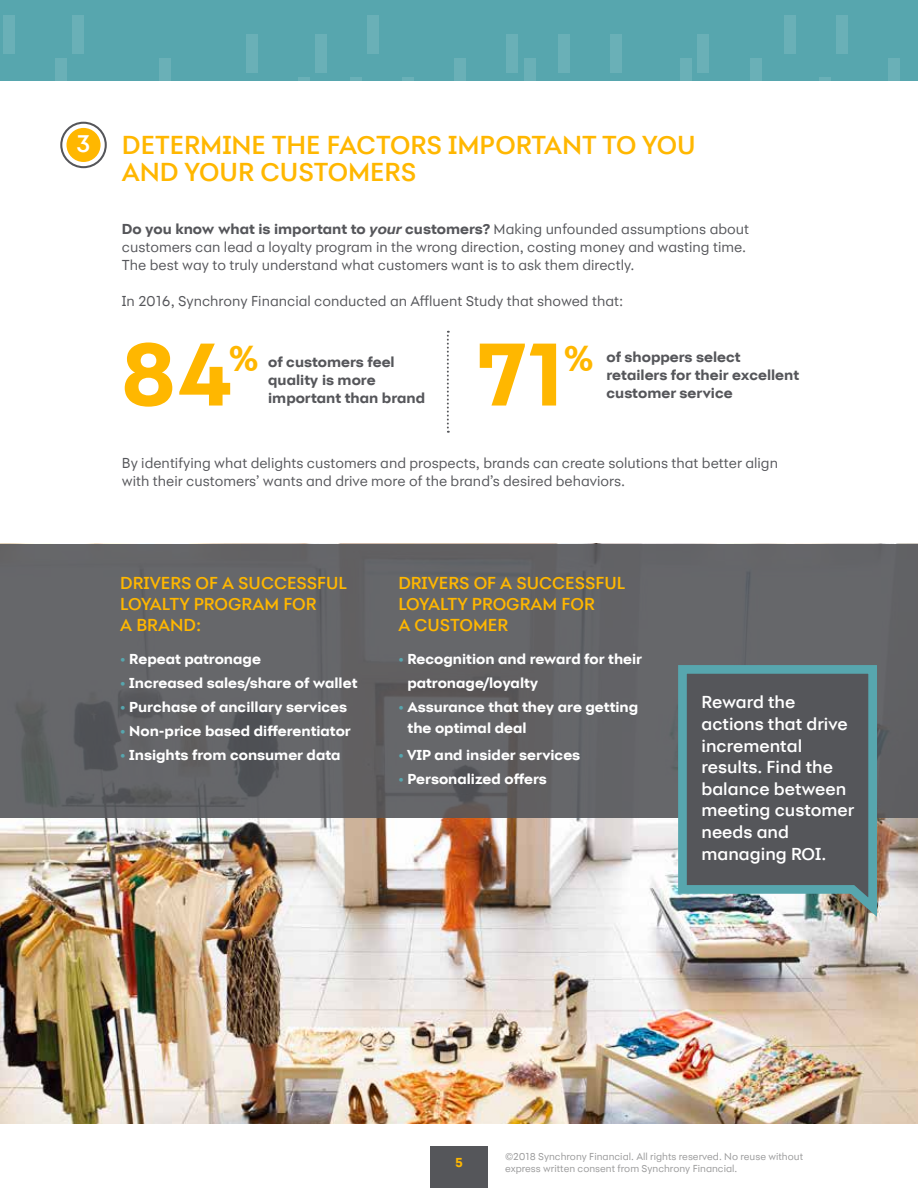
<style>
.page{position:relative;width:918px;height:1188px;background:#fff}
.page>*{position:absolute;margin:0;border:0;box-sizing:border-box;transform-origin:0 0}
.t1{font:700 93px "Synchrony Sans";color:#ffb700}
.t2{font:700 37.65px "Synchrony Sans";color:#ffb700}
.t3{font:500 27px/27px "Synchrony Sans";color:#ffb700}
.t4{font:500 25.05px "Synchrony Sans";color:#fff}
.t5{font:500 18px/21.6px "Synchrony Sans";color:#fff}
.t6{font:500 18px/21px "Synchrony Sans";color:#ffb700}
.t7{font:15px/18px "Synchrony Sans";color:#55565a}
.t8{font:700 15px/24px "Synchrony Sans";color:#fff}
.t9{font:700 15px/18px "Synchrony Sans";color:#55565a}
.t10{font:700 13.5px "Synchrony Sans";color:#ffb700}
.t11{font:10.5px/12px "Synchrony Sans";color:#99999a}
.s1{font-weight:700}
.s2{font-weight:700;font-style:italic}
.s3{color:#57a6ae}
</style>
<div class="page">
<img style="left:0;top:817px;width:918px;height:307px">
<div style="left:430px;top:1147px;width:58px;height:41px;background:#55565a"></div>
<svg style="left:0;top:544px;width:918px;height:273px;background:#636366"></svg>
<svg style="left:674px;top:661px;width:207px;height:266px;background:#606c70"></svg>
<svg style="left:447px;top:331px;width:2px;height:102px"></svg>
<div style="left:66px;top:128px;width:35px;height:34px;background:#ffb700;border-radius:50%"></div>
<div style="left:60px;top:122px;width:47px;height:46px;border:2px solid #55565a;border-radius:50%"></div>
<div style="left:0;top:0;width:918px;height:81px;background:#57a6ae"></div>
<div style="left:3px;top:15px;width:12px;height:38px;background:#6ab0b7"></div>
<div style="left:72px;top:15px;width:12px;height:38px;background:#6ab0b7"></div>
<div style="left:159px;top:59px;width:12px;height:22px;background:#6ab0b7"></div>
<div style="left:55px;top:59px;width:12px;height:22px;background:#6ab0b7"></div>
<svg style="left:350px;top:78px;width:12px;height:3px"></svg>
<div style="left:246px;top:34px;width:12px;height:38px;background:#6ab0b7"></div>
<svg style="left:298px;top:78px;width:12px;height:3px"></svg>
<div style="left:367px;top:15px;width:12px;height:38px;background:#6ab0b7"></div>
<svg style="left:402px;top:78px;width:12px;height:3px"></svg>
<div style="left:315px;top:34px;width:12px;height:38px;background:#6ab0b7"></div>
<div style="left:454px;top:59px;width:12px;height:22px;background:#6ab0b7"></div>
<div style="left:610px;top:34px;width:12px;height:38px;background:#6ab0b7"></div>
<div style="left:524px;top:59px;width:12px;height:22px;background:#6ab0b7"></div>
<div style="left:506px;top:34px;width:12px;height:38px;background:#6ab0b7"></div>
<div style="left:558px;top:34px;width:12px;height:38px;background:#6ab0b7"></div>
<div style="left:680px;top:59px;width:12px;height:22px;background:#6ab0b7"></div>
<div style="left:697px;top:34px;width:12px;height:38px;background:#6ab0b7"></div>
<div style="left:784px;top:15px;width:12px;height:38px;background:#6ab0b7"></div>
<div style="left:750px;top:59px;width:11px;height:22px;background:#6ab0b7"></div>
<svg style="left:819px;top:78px;width:12px;height:3px"></svg>
<div style="left:888px;top:59px;width:12px;height:22px;background:#6ab0b7"></div>
<div style="left:836px;top:15px;width:12px;height:38px;background:#6ab0b7"></div>
<h3 class="t4" style="left:77px;top:129px;width:15px">3</h3>
<h3 class="t3" style="left:122px;top:131px;width:575px">DETERMINE THE FACTORS IMPORTANT TO YOU<br>AND YOUR CUSTOMERS</h3>
<p class="t7" style="left:122px;top:220px;width:629px"><span class="s1">Do you know what is important to</span> <span class="s2">your</span> <span class="s1">customers?</span> Making unfounded assumptions about customers can lead a loyalty program in the wrong direction, costing money and wasting time.<br>The best way to truly understand what customers want is to ask them directly.</p>
<p class="t7" style="left:122px;top:292px;width:503px">In 2016, Synchrony Financial conducted an Affluent Study that showed that:</p>
<h1 class="t1" style="left:122px;top:319px;width:114px">84</h1>
<h2 class="t2" style="left:228px;top:336px;width:32px">%</h2>
<h1 class="t1" style="left:477px;top:319px;width:89px">71</h1>
<p class="t9" style="left:268px;top:353px;width:128px">of customers feel quality is more</p>
<h2 class="t2" style="left:564px;top:336px;width:32px">%</h2>
<p class="t9" style="left:268px;top:389px;width:159px">important than brand</p>
<p class="t9" style="left:607px;top:348px;width:194px">of shoppers select retailers for their excellent customer service</p>
<p class="t7" style="left:122px;top:454px;width:658px">By identifying what delights customers and prospects, brands can create solutions that better align with their customers’ wants and drive more of the brand’s desired behaviors.</p>
<p class="t6" style="left:120px;top:572px;width:228px">DRIVERS OF A SUCCESSFUL<br>LOYALTY PROGRAM FOR<br>A BRAND:</p>
<p class="t8" style="left:120px;top:647px;width:142px"><span class="s3">•</span> Repeat patronage</p>
<p class="t8" style="left:120px;top:671px;width:239px"><span class="s3">•</span> Increased sales/share of wallet</p>
<p class="t8" style="left:120px;top:695px;width:228px"><span class="s3">•</span> Purchase of ancillary services</p>
<p class="t8" style="left:120px;top:719px;width:232px"><span class="s3">•</span> Non-price based differentiator</p>
<p class="t8" style="left:120px;top:743px;width:222px"><span class="s3">•</span> Insights from consumer data</p>
<p class="t6" style="left:398px;top:572px;width:228px">DRIVERS OF A SUCCESSFUL<br>LOYALTY PROGRAM FOR<br>A CUSTOMER</p>
<p class="t8" style="left:407px;top:647px;width:236px;text-indent:-9px"><span class="s3">•</span> Recognition and reward for their patronage/loyalty</p>
<p class="t8" style="left:408px;top:696px;width:232px;line-height:21px;text-indent:-9px"><span class="s3">•</span> Assurance that they are getting the optimal deal</p>
<p class="t8" style="left:398px;top:743px;width:183px"><span class="s3">•</span> VIP and insider services</p>
<p class="t8" style="left:398px;top:767px;width:150px"><span class="s3">•</span> Personalized offers</p>
<p class="t5" style="left:701px;top:691px;width:154px">Reward the actions that drive incremental results. Find the balance between meeting customer needs and managing ROI.</p>
<p class="t10" style="left:455px;top:1154px;width:9px">5</p>
<p class="t11" style="left:505px;top:1151px;width:300px">©2018 Synchrony Financial. All rights reserved. No reuse without express written consent from Synchrony Financial.</p>
</div>
